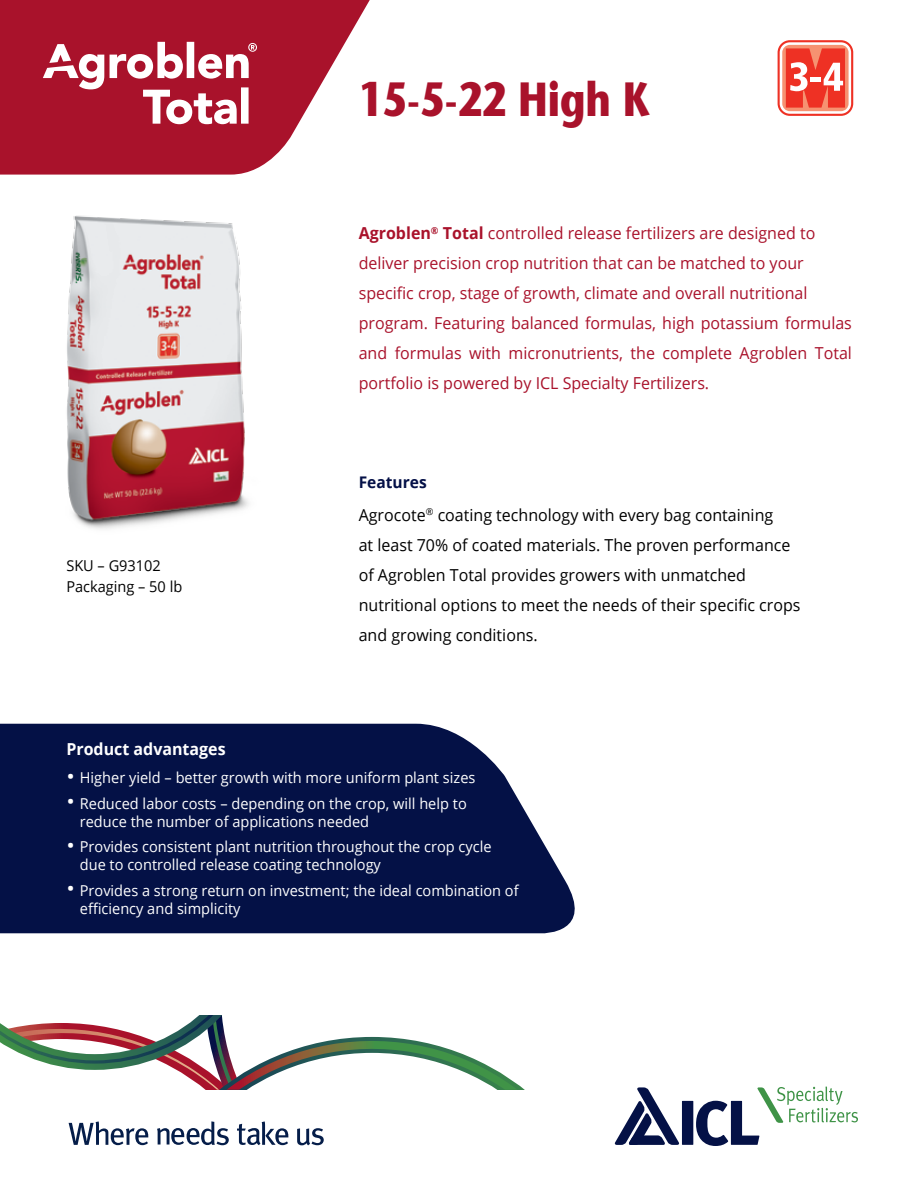
<style>
.page{position:relative;width:918px;height:1188px;background:#fff}
.page>*{position:absolute;margin:0;border:0;box-sizing:border-box;transform-origin:0 0}
.t1{font:700 48px "Stone Sans";color:#a9122b;scale:.8 1}
.t2{font:16.5px/30px "Open Sans";color:#a9122b}
.t3{font:16.5px/30px "Open Sans";color:#000}
.t4{font:700 16.5px "Open Sans";color:#fff}
.t5{font:700 16.05px "Open Sans";color:#041047}
.t6{font:15px/18px "Open Sans";color:#fff}
.t7{font:15px/21px "Open Sans";color:#000}
.s1{font-weight:700}
.s2{font-size:21px}
</style>
<div class="page">
<svg style="left:0;top:724px;width:575px;height:209px;background:#172354"></svg>
<svg style="left:0;top:1015px;width:525px;height:75px"></svg>
<svg style="left:615px;top:1087px;width:65px;height:58px"></svg>
<div style="left:682px;top:1101px;width:11px;height:44px;background:#041146"></div>
<svg style="left:696px;top:1086px;width:162px;height:60px"></svg>
<img style="left:67px;top:215px;width:182px;height:314px">
<svg style="left:0;top:0;width:370px;height:175px;fill:#a9122b"></svg>
<svg style="left:43px;top:42px;width:214px;height:82px"></svg>
<svg style="left:69px;top:1121px;width:79px;height:24px"></svg>
<svg style="left:157px;top:1121px;width:72px;height:24px"></svg>
<svg style="left:237px;top:1121px;width:51px;height:24px"></svg>
<svg style="left:297px;top:1128px;width:27px;height:17px"></svg>
<svg style="left:778px;top:40px;width:75px;height:76px"></svg>
<svg style="left:780px;top:42px;width:71px;height:72px"></svg>
<h1 class="t1" style="left:359px;top:69px;width:366px">15-5-22 High K</h1>
<p class="t7" style="left:66px;top:555px;width:117px">SKU – G93102<br>Packaging – 50 lb</p>
<p class="t2" style="left:359px;top:218px;width:495px"><span class="s1">Agroblen</span><sup>®</sup> <span class="s1">Total</span> controlled release fertilizers are designed to deliver precision crop nutrition that can be matched to your specific crop, stage of growth, climate and overall nutritional program. Featuring balanced formulas, high potassium formulas and formulas with micronutrients, the complete Agroblen Total portfolio is powered by ICL Specialty Fertilizers.</p>
<p class="t5" style="left:359px;top:470px;width:69px">Features</p>
<p class="t3" style="left:359px;top:499px;width:443px">Agrocote<sup>®</sup> coating technology with every bag containing<br>at least 70% of coated materials. The proven performance of Agroblen Total provides growers with unmatched nutritional options to meet the needs of their specific crops and growing conditions.</p>
<p class="t4" style="left:66px;top:737px;width:161px">Product advantages</p>
<p class="t6" style="left:66px;top:768px;width:411px"><span class="s2">•</span> Higher yield – better growth with more uniform plant sizes</p>
<p class="t6" style="left:80px;top:794px;width:388px;text-indent:-14px"><span class="s2">•</span> Reduced labor costs – depending on the crop, will help to reduce the number of applications needed</p>
<p class="t6" style="left:80px;top:837px;width:413px;text-indent:-14px"><span class="s2">•</span> Provides consistent plant nutrition throughout the crop cycle due to controlled release coating technology</p>
<p class="t6" style="left:80px;top:881px;width:440px;text-indent:-13px"><span class="s2">•</span> Provides a strong return on investment; the ideal combination of efficiency and simplicity</p>
</div>
